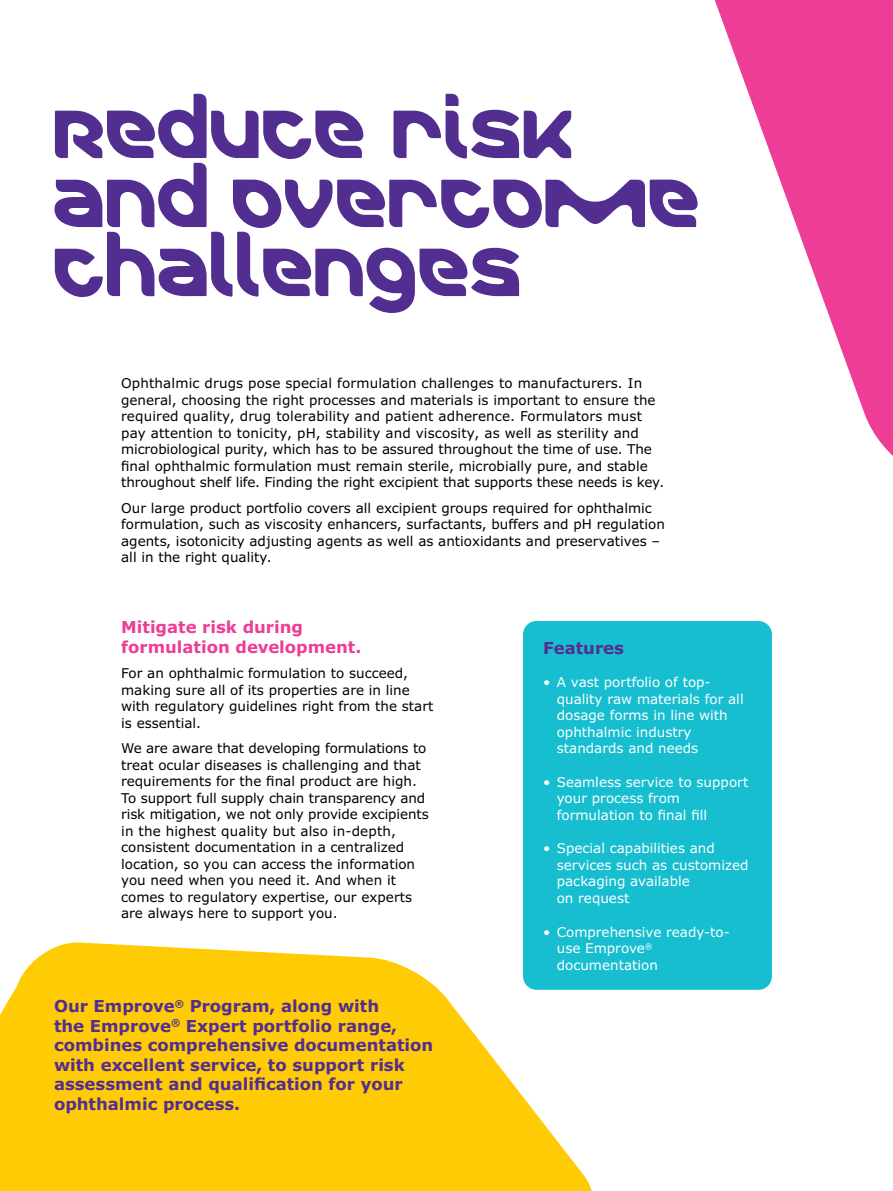
<style>
.page{position:relative;width:893px;height:1191px;background:#fff}
.page>*{position:absolute;margin:0;border:0;box-sizing:border-box;transform-origin:0 0}
.t1{font:69px/69px "Merck";color:#522e91}
.t2{font:700 16.5px/19.5px "Verdana Pro";color:#522e91}
.t3{font:700 16.5px/19.5px "Verdana Pro";color:#ee3d96}
.t4{font:13.5px/16.5px "Verdana Pro";color:#000}
.t5{font:13.5px/16.5px "Verdana Pro";color:#fff}
</style>
<div class="page">
<svg style="left:0;top:942px;width:600px;height:249px;fill:#ffcb05"></svg>
<svg style="left:714px;top:0;width:179px;height:456px;fill:#ee3d96"></svg>
<div style="left:523px;top:621px;width:249px;height:368px;background:#16becf;border-radius:14px"></div>
<h1 class="t1" style="left:54px;top:100px;width:648px">REDUCE RISK<br>AND OVERCOME<br>CHALLENGES</h1>
<p class="t4" style="left:121px;top:375px;width:545px">Ophthalmic drugs pose special formulation challenges to manufacturers. In general, choosing the right processes and materials is important to ensure the required quality, drug tolerability and patient adherence. Formulators must pay attention to tonicity, pH, stability and viscosity, as well as sterility and microbiological purity, which has to be assured throughout the time of use. The final ophthalmic formulation must remain sterile, microbially pure, and stable throughout shelf life. Finding the right excipient that supports these needs is key.</p>
<p class="t4" style="left:121px;top:500px;width:545px">Our large product portfolio covers all excipient groups required for ophthalmic formulation, such as viscosity enhancers, surfactants, buffers and pH regulation agents, isotonicity adjusting agents as well as antioxidants and preservatives – all in the right quality.</p>
<p class="t3" style="left:121px;top:617px;width:242px">Mitigate risk during formulation development.</p>
<p class="t4" style="left:121px;top:665px;width:314px">For an ophthalmic formulation to succeed, making sure all of its properties are in line with regulatory guidelines right from the start is essential.</p>
<p class="t4" style="left:121px;top:740px;width:309px">We are aware that developing formulations to treat ocular diseases is challenging and that requirements for the final product are high.<br>To support full supply chain transparency and risk mitigation, we not only provide excipients in the highest quality but also in-depth, consistent documentation in a centralized location, so you can access the information you need when you need it. And when it comes to regulatory expertise, our experts are always here to support you.</p>
<p class="t2" style="left:54px;top:996px;width:381px">Our Emprove<sup>®</sup> Program, along with<br>the Emprove<sup>®</sup> Expert portfolio range, combines comprehensive documentation with excellent service, to support risk assessment and qualification for your ophthalmic process.</p>
<p class="t2" style="left:543px;top:638px;width:82px">Features</p>
<p class="t5" style="left:557px;top:674px;width:188px;text-indent:-14px">• A vast portfolio of top&shy;quality raw materials for all dosage forms in line with ophthalmic industry standards and needs</p>
<p class="t5" style="left:557px;top:774px;width:193px;text-indent:-14px">• Seamless service to support your process from formulation to final fill</p>
<p class="t5" style="left:557px;top:840px;width:193px;text-indent:-14px">• Special capabilities and services such as customized packaging available<br>on request</p>
<p class="t5" style="left:557px;top:923px;width:175px;text-indent:-13px">• Comprehensive ready-to&shy;use Emprove<sup>® </sup>documentation</p>
</div>
